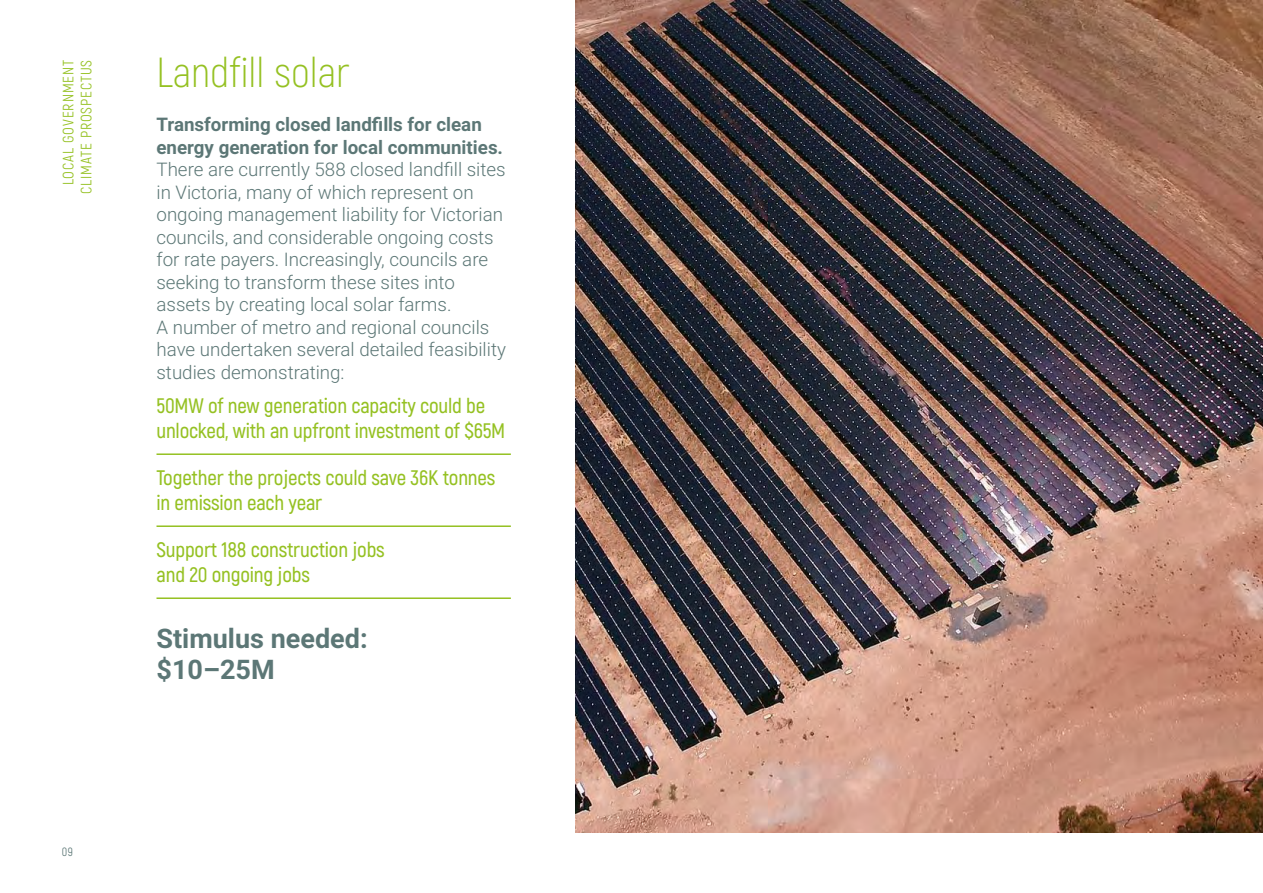
<style>
.page{position:relative;width:1263px;height:893px;background:#fff}
.page>*{position:absolute;margin:0;border:0;box-sizing:border-box;transform-origin:0 0}
.t1{font:300 42px "Akrobat";color:#95c122}
.t2{font:700 27px/31.5px "Roboto";color:#5c7776}
.t3{font:600 21px/25.5px "Akrobat";letter-spacing:-.01em;color:#95c122}
.t4{font:300 18.75px/22.5px "Roboto";color:#5c7776}
.t5{font:700 18.75px/22.5px "Roboto";color:#5c7776}
.t6{font:15px/18px "Akrobat";letter-spacing:.06em;color:#95c122;text-align:center}
.t7{font:12px "Akrobat";color:#5c7776}
</style>
<div class="page">
<hr style="left:156px;top:453px;width:355px;height:2px;background:#95c122">
<hr style="left:156px;top:525px;width:355px;height:2px;background:#95c122">
<hr style="left:156px;top:597px;width:355px;height:2px;background:#95c122">
<img style="left:576px;top:0;width:687px;height:833px">
<p class="t6" style="left:59px;top:194px;width:136px;rotate:-90deg">LOCAL GOVERNMENT<br>CLIMATE PROSPECTUS</p>
<h1 class="t1" style="left:156px;top:48px;width:195px">Landfill solar</h1>
<p class="t5" style="left:156px;top:113px;width:348px">Transforming closed landfills for clean energy generation for local communities.</p>
<p class="t4" style="left:156px;top:158px;width:351px">There are currently 588 closed landfill sites in Victoria, many of which represent on ongoing management liability for Victorian councils, and considerable ongoing costs for rate payers. Increasingly, councils are seeking to transform these sites into assets by creating local solar farms.<br>A number of metro and regional councils have undertaken several detailed feasibility studies demonstrating:</p>
<p class="t3" style="left:156px;top:393px;width:350px">50MW of new generation capacity could be unlocked, with an upfront investment of $65M</p>
<p class="t3" style="left:156px;top:465px;width:340px">Together the projects could save 36K tonnes in emission each year</p>
<p class="t3" style="left:156px;top:537px;width:230px">Support 188 construction jobs and 20 ongoing jobs</p>
<h2 class="t2" style="left:156px;top:621px;width:213px">Stimulus needed: $10–25M</h2>
<p class="t7" style="left:62px;top:844px;width:13px">09</p>
</div>
